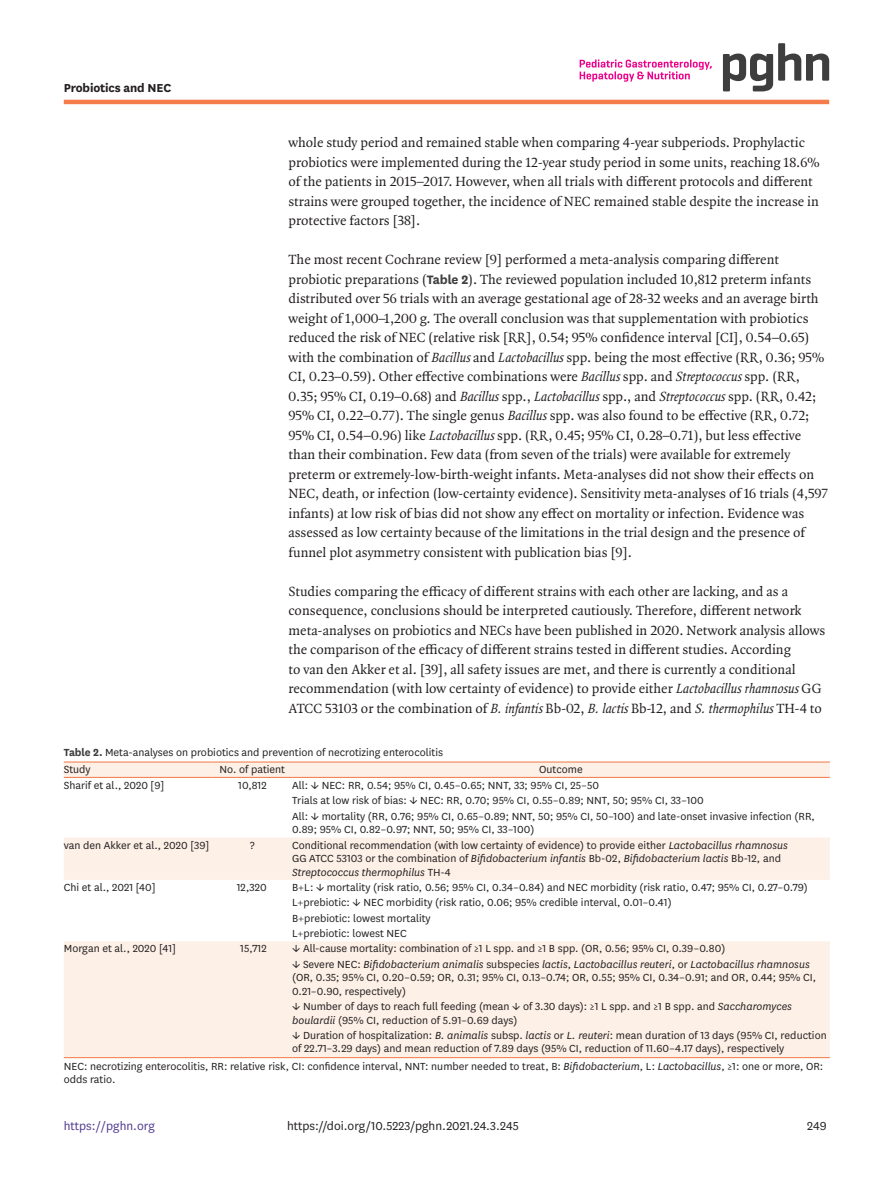
<style>
.page{position:relative;width:893px;height:1191px;background:#fff}
.page>*{position:absolute;margin:0;border:0;box-sizing:border-box;transform-origin:0 0}
.body_p{font:14.25px/19.5px "Quadraat OT";color:#231f20}
.doi_running_footer{font:13.5px "National";color:#231f20}
.t1{font:13.5px "National";color:#513a91}
.alt-title-type{font:700 13.5px "National";letter-spacing:-.01em;color:#231f20}
.tbody_entry{font:12px/13.5px "National";color:#231f20}
.table-wrap-foot_p_fi{font:12px/13.5px "National";color:#231f20}
.table-wrap_caption{font:12px "National";color:#231f20}
.thead_entry{font:12px "National";color:#231f20}
.s1{font-family:"National";font-weight:700;color:#3e3e3f}
.s2{font-style:italic}
.s3{font-weight:700;color:#3e3e3f}
</style>
<div class="page">
<hr style="left:64px;top:100px;width:765px;height:4px;background:#f47d4b">
<svg style="left:723px;top:43px;width:106px;height:48px"></svg>
<svg style="left:580px;top:60px;width:132px;height:22px"></svg>
<svg style="left:64px;top:762px;width:766px;height:295px;fill:#fdf0e7"></svg>
<hr style="left:64px;top:761px;width:148px;height:1px;background:#f47d4b">
<hr style="left:212px;top:761px;width:80px;height:1px;background:#f47d4b">
<hr style="left:292px;top:761px;width:538px;height:1px;background:#f47d4b">
<hr style="left:64px;top:777px;width:148px;height:1px;background:#f47d4b">
<hr style="left:212px;top:777px;width:80px;height:1px;background:#f47d4b">
<hr style="left:292px;top:777px;width:538px;height:1px;background:#f47d4b">
<hr style="left:64px;top:1057px;width:148px;height:1px;background:#f47d4b">
<hr style="left:212px;top:1057px;width:80px;height:1px;background:#f47d4b">
<hr style="left:292px;top:1057px;width:538px;height:1px;background:#f47d4b">
<p class="alt-title-type" style="left:64px;top:78px;width:109px">Probiotics and NEC</p>
<p class="body_p" style="left:289px;top:133px;width:532px">whole study period and remained stable when comparing 4-year subperiods. Prophylactic probiotics were implemented during the 12-year study period in some units, reaching 18.6% of the patients in 2015–2017. However, when all trials with different protocols and different strains were grouped together, the incidence of NEC remained stable despite the increase in protective factors [38].</p>
<p class="body_p" style="left:289px;top:250px;width:541px">The most recent Cochrane review [9] performed a meta-analysis comparing different probiotic preparations (<span class="s1">Table 2</span>). The reviewed population included 10,812 preterm infants distributed over 56 trials with an average gestational age of 28-32 weeks and an average birth weight of 1,000–1,200 g. The overall conclusion was that supplementation with probiotics reduced the risk of NEC (relative risk [RR], 0.54; 95% confidence interval [CI], 0.54–0.65) with the combination of <span class="s2">Bacillus</span>and <span class="s2">Lactobacillus</span>spp. being the most effective (RR, 0.36; 95% CI, 0.23–0.59). Other effective combinations were <span class="s2">Bacillus</span>spp. and <span class="s2">Streptococcus</span>spp. (RR, 0.35; 95% CI, 0.19–0.68) and <span class="s2">Bacillus</span>spp., <span class="s2">Lactobacillus</span>spp., and <span class="s2">Streptococcus</span>spp. (RR, 0.42; 95% CI, 0.22–0.77). The single genus <span class="s2">Bacillus</span>spp. was also found to be effective (RR, 0.72; 95% CI, 0.54–0.96) like <span class="s2">Lactobacillus</span>spp. (RR, 0.45; 95% CI, 0.28–0.71), but less effective than their combination. Few data (from seven of the trials) were available for extremely preterm or extremely-low-birth-weight infants. Meta-analyses did not show their effects on NEC, death, or infection (low-certainty evidence). Sensitivity meta-analyses of 16 trials (4,597 infants) at low risk of bias did not show any effect on mortality or infection. Evidence was assessed as low certainty because of the limitations in the trial design and the presence of funnel plot asymmetry consistent with publication bias [9].</p>
<p class="body_p" style="left:289px;top:581px;width:538px">Studies comparing the efficacy of different strains with each other are lacking, and as a consequence, conclusions should be interpreted cautiously. Therefore, different network meta-analyses on probiotics and NECs have been published in 2020. Network analysis allows the comparison of the efficacy of different strains tested in different studies. According<br>to van den Akker et al. [39], all safety issues are met, and there is currently a conditional recommendation (with low certainty of evidence) to provide either <span class="s2">Lactobacillusrhamnosus</span>GG ATCC 53103 or the combination of <span class="s2">B.infantis</span>Bb-02, <span class="s2">B.lactis</span>Bb-12, and <span class="s2">S.thermophilus</span>TH-4 to</p>
<p class="table-wrap_caption" style="left:64px;top:744px;width:381px"><span class="s3">Table 2.</span> Meta-analyses on probiotics and prevention of necrotizing enterocolitis</p>
<p class="thead_entry" style="left:64px;top:761px;width:28px">Study</p>
<p class="thead_entry" style="left:219px;top:761px;width:67px">No. of patient</p>
<p class="thead_entry" style="left:539px;top:761px;width:45px">Outcome</p>
<p class="tbody_entry" style="left:64px;top:778px;width:102px">Sharif et al., 2020 [9]</p>
<p class="tbody_entry" style="left:238px;top:778px;width:30px">10,812</p>
<p class="tbody_entry" style="left:292px;top:778px;width:309px">All: ↓ NEC: RR, 0.54; 95% CI, 0.45–0.65; NNT, 33; 95% CI, 25–50</p>
<p class="tbody_entry" style="left:292px;top:793px;width:413px">Trials at low risk of bias: ↓ NEC: RR, 0.70; 95% CI, 0.55–0.89; NNT, 50; 95% CI, 33–100</p>
<p class="tbody_entry" style="left:292px;top:808px;width:524px">All: ↓ mortality (RR, 0.76; 95% CI, 0.65–0.89; NNT, 50; 95% CI, 50–100) and late-onset invasive infection (RR,<br>0.89; 95% CI, 0.82–0.97; NNT, 50; 95% CI, 33–100)</p>
<p class="tbody_entry" style="left:64px;top:837px;width:147px">van den Akker et al., 2020 [39]</p>
<p class="tbody_entry" style="left:250px;top:837px;width:6px">?</p>
<p class="tbody_entry" style="left:292px;top:837px;width:497px">Conditional recommendation (with low certainty of evidence) to provide either <span class="s2">Lactobacillus rhamnosus<br></span>GG ATCC 53103 or the combination of <span class="s2">Bifidobacterium infantis</span> Bb-02, <span class="s2">Bifidobacterium lactis</span> Bb-12, and<br><span class="s2">Streptococcus thermophilus</span> TH-4</p>
<p class="tbody_entry" style="left:64px;top:880px;width:93px">Chi et al., 2021 [40]</p>
<p class="tbody_entry" style="left:237px;top:880px;width:31px">12,320</p>
<p class="tbody_entry" style="left:292px;top:880px;width:517px">B+L: ↓ mortality (risk ratio, 0.56; 95% CI, 0.34–0.84) and NEC morbidity (risk ratio, 0.47; 95% CI, 0.27–0.79)</p>
<p class="tbody_entry" style="left:292px;top:895px;width:381px">L+prebiotic: ↓ NEC morbidity (risk ratio, 0.06; 95% credible interval, 0.01–0.41)</p>
<p class="tbody_entry" style="left:292px;top:910px;width:140px">B+prebiotic: lowest mortality</p>
<p class="tbody_entry" style="left:292px;top:926px;width:116px">L+prebiotic: lowest NEC</p>
<p class="tbody_entry" style="left:64px;top:941px;width:114px">Morgan et al., 2020 [41]</p>
<p class="tbody_entry" style="left:240px;top:941px;width:28px">15,712</p>
<p class="tbody_entry" style="left:292px;top:941px;width:435px">↓ All-cause mortality: combination of ≥1 L spp. and ≥1 B spp. (OR, 0.56; 95% CI, 0.39–0.80)</p>
<p class="tbody_entry" style="left:292px;top:956px;width:526px">↓ Severe NEC: <span class="s2">Bifidobacterium animalis</span> subspecies <span class="s2">lactis</span>, <span class="s2">Lactobacillus reuteri</span>, or <span class="s2">Lactobacillus rhamnosus </span>(OR, 0.35; 95% CI, 0.20–0.59; OR, 0.31; 95% CI, 0.13–0.74; OR, 0.55; 95% CI, 0.34–0.91; and OR, 0.44; 95% CI,<br>0.21–0.90, respectively)</p>
<p class="tbody_entry" style="left:292px;top:999px;width:501px">↓ Number of days to reach full feeding (mean ↓ of 3.30 days): ≥1 L spp. and ≥1 B spp. and <span class="s2">Saccharomyces boulardii</span> (95% CI, reduction of 5.91–0.69 days)</p>
<p class="tbody_entry" style="left:292px;top:1028px;width:536px">↓ Duration of hospitalization: <span class="s2">B. animalis</span> subsp. <span class="s2">lactis</span> or <span class="s2">L. reuteri</span>: mean duration of 13 days (95% CI, reduction of 22.71–3.29 days) and mean reduction of 7.89 days (95% CI, reduction of 11.60–4.17 days), respectively</p>
<p class="table-wrap-foot_p_fi" style="left:64px;top:1059px;width:761px">NEC: necrotizing enterocolitis, RR: relative risk, CI: confidence interval, NNT: number needed to treat, B: <span class="s2">Bifidobacterium</span>, L: <span class="s2">Lactobacillus</span>, ≥1: one or more, OR: odds ratio.</p>
<p class="t1" style="left:64px;top:1116px;width:93px">https://pghn.org</p>
<p class="doi_running_footer" style="left:287px;top:1116px;width:233px">https://doi.org/10.5223/pghn.2021.24.3.245</p>
<p class="doi_running_footer" style="left:807px;top:1116px;width:21px">249</p>
</div>
